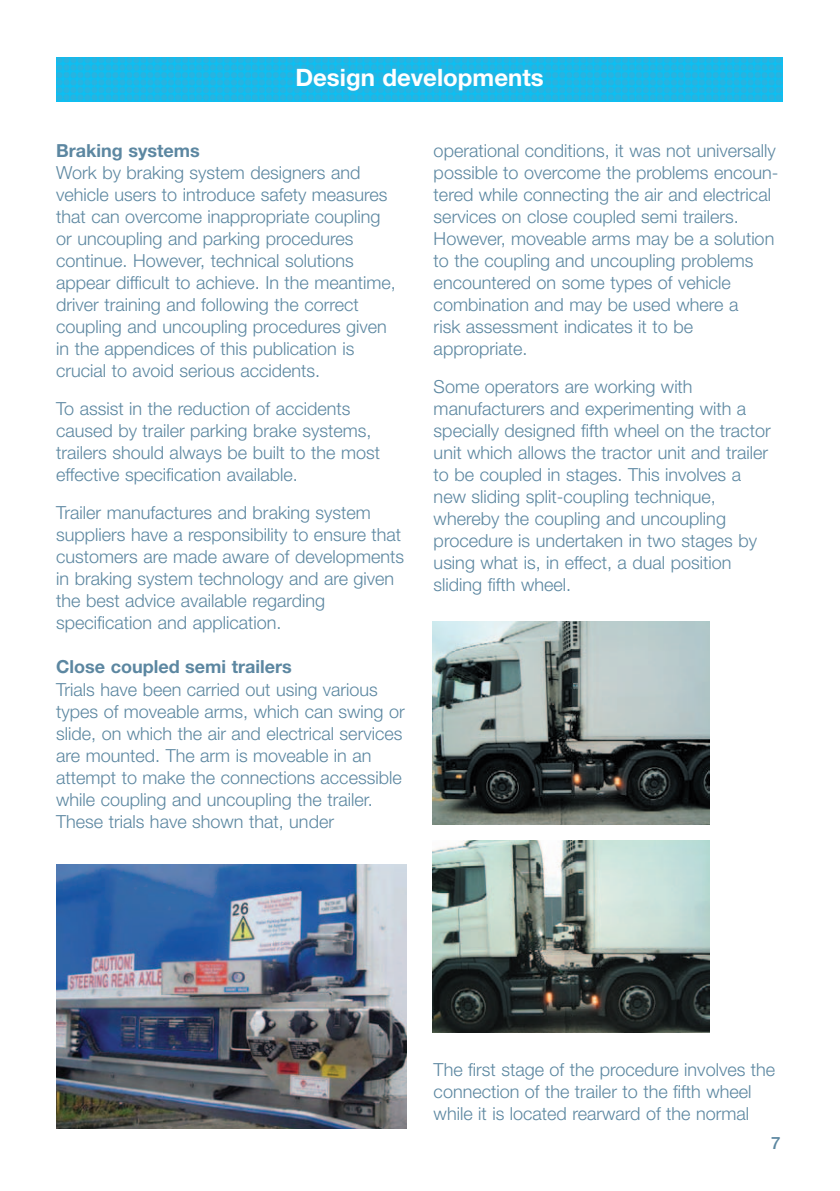
<style>
.page{position:relative;width:840px;height:1191px;background:#fff}
.page>*{position:absolute;margin:0;border:0;box-sizing:border-box;transform-origin:0 0}
.t1{font:700 24px "Helvetica Neue";color:#fff}
.t2{font:300 18px/22px "Helvetica Neue";color:#5c87a1}
.t3{font:700 18px "Helvetica Neue";color:#5c87a1}
.t4{font:500 17px "Helvetica Neue";color:#5c87a1}
</style>
<div class="page">
<svg style="left:56px;top:57px;width:726px;height:1px"></svg>
<img style="left:56px;top:58px;width:726px;height:43px">
<img style="left:56px;top:864px;width:350px;height:264px">
<img style="left:432px;top:621px;width:276px;height:203px">
<img style="left:432px;top:840px;width:276px;height:192px">
<h1 class="t1" style="left:295px;top:69px;width:250px">Design developments</h1>
<p class="t3" style="left:56px;top:144px;width:145px">Braking systems</p>
<p class="t2" style="left:56px;top:164px;width:341px">Work by braking system designers and vehicle users to introduce safety measures that can overcome inappropriate coupling or uncoupling and parking procedures continue. However, technical solutions appear difficult to achieve. In the meantime, driver training and following the correct coupling and uncoupling procedures given in the appendices of this publication is crucial to avoid serious accidents.</p>
<p class="t2" style="left:56px;top:400px;width:325px">To assist in the reduction of accidents caused by trailer parking brake systems, trailers should always be built to the most effective specification available.</p>
<p class="t2" style="left:56px;top:503px;width:349px">Trailer manufactures and braking system suppliers have a responsibility to ensure that customers are made aware of developments in braking system technology and are given the best advice available regarding specification and application.</p>
<p class="t3" style="left:56px;top:660px;width:237px">Close coupled semi trailers</p>
<p class="t2" style="left:56px;top:680px;width:350px">Trials have been carried out using various types of moveable arms, which can swing or slide, on which the air and electrical services are mounted. The arm is moveable in an attempt to make the connections accessible while coupling and uncoupling the trailer.<br>These trials have shown that, under</p>
<p class="t2" style="left:433px;top:141px;width:346px">operational conditions, it was not universally possible to overcome the problems encoun&shy;tered while connecting the air and electrical services on close coupled semi trailers.<br>However, moveable arms may be a solution to the coupling and uncoupling problems encountered on some types of vehicle combination and may be used where a<br>risk assessment indicates it to be appropriate.</p>
<p class="t2" style="left:433px;top:377px;width:338px">Some operators are working with manufacturers and experimenting with a specially designed fifth wheel on the tractor unit which allows the tractor unit and trailer to be coupled in stages. This involves a new sliding split-coupling technique, whereby the coupling and uncoupling procedure is undertaken in two stages by using what is, in effect, a dual position sliding fifth wheel.</p>
<p class="t2" style="left:433px;top:1059px;width:343px">The first stage of the procedure involves the connection of the trailer to the fifth wheel while it is located rearward of the normal</p>
<p class="t4" style="left:770px;top:1136px;width:11px">7</p>
</div>
